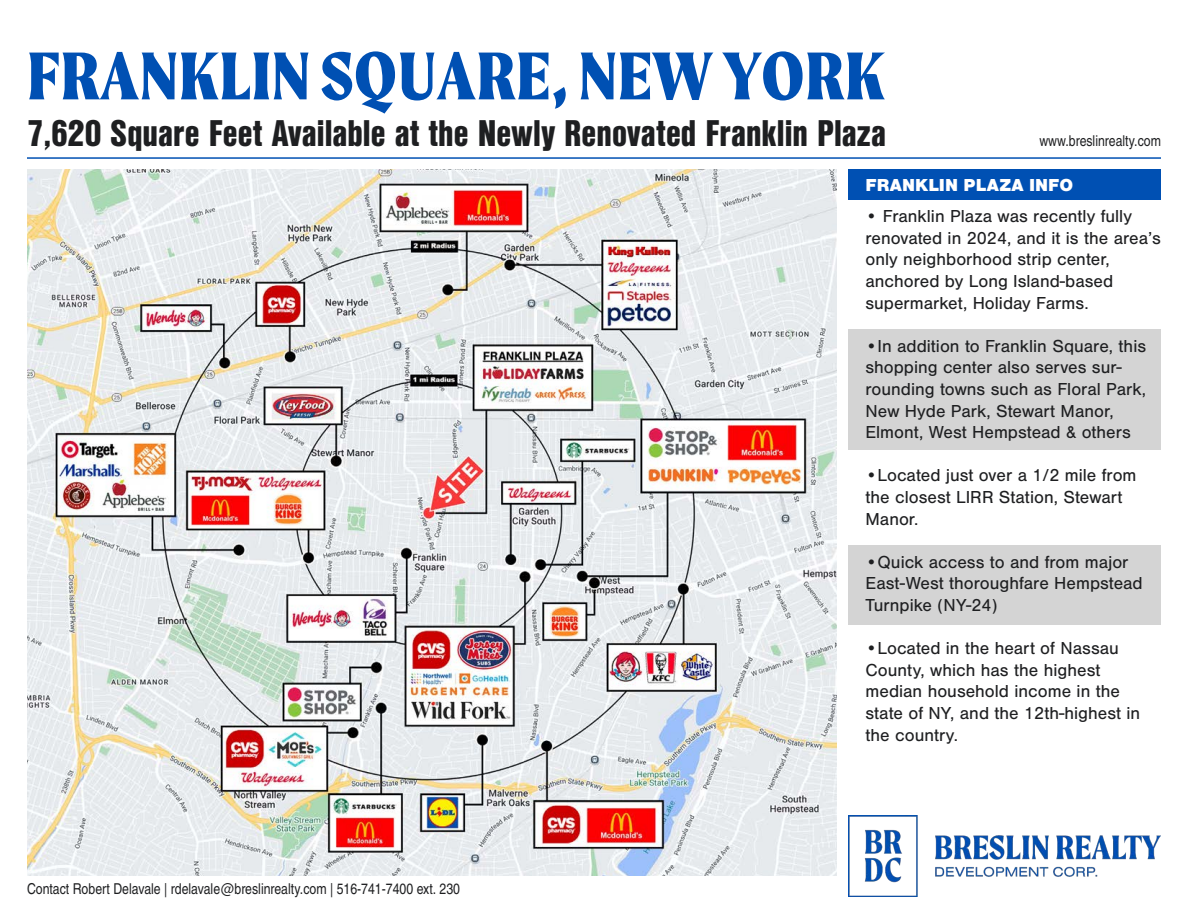
<style>
.page{position:relative;width:1188px;height:918px;background:#fff}
.page>*{position:absolute;margin:0;border:0;box-sizing:border-box;transform-origin:0 0}
.t1{font:800 72px "Moret";color:#0050b3}
.t2{font:900 36px "Nimbus San Con L";color:#1e1f21}
.t3{font:18px/21.6px "Nimbus San";color:#1e1f21}
.t4{font:900 18px "Nimbus San";color:#fff}
.t5{font:15px "Nimbus San Con L";color:#1e1f21}
</style>
<div class="page">
<div style="left:848px;top:330px;width:313px;height:120px;background:#d4d4d4"></div>
<div style="left:848px;top:169px;width:313px;height:31px;background:#0050b3"></div>
<div style="left:848px;top:545px;width:313px;height:80px;background:#d4d4d4"></div>
<hr style="left:27px;top:157px;width:1134px;height:2px;background:#0050b3">
<img style="left:27px;top:169px;width:809px;height:707px">
<img style="left:849px;top:816px;width:312px;height:81px">
<p class="t1" style="left:27px;top:33px;width:860px">FRANKLIN SQUARE, NEW YORK</p>
<p class="t2" style="left:27px;top:106px;width:861px">7,620 Square Feet Available at the Newly Renovated Franklin Plaza</p>
<p class="t5" style="left:1039px;top:130px;width:123px">www.breslinrealty.com</p>
<p class="t4" style="left:866px;top:175px;width:209px">FRANKLIN PLAZA INFO</p>
<p class="t5" style="left:27px;top:878px;width:435px">Contact Robert Delavale | rdelavale@breslinrealty.com | 516-741-7400 ext. 230</p>
<p class="t3" style="left:866px;top:206px;width:297px">• Franklin Plaza was recently fully renovated in 2024, and it is the area’s only neighborhood strip center,</p>
<p class="t3" style="left:866px;top:271px;width:249px">anchored by Long Island-based</p>
<p class="t3" style="left:866px;top:292px;width:225px">supermarket, Holiday Farms.</p>
<p class="t3" style="left:866px;top:335px;width:282px">•In addition to Franklin Square, this shopping center also serves sur&shy;rounding towns such as Floral Park, New Hyde Park, Stewart Manor,</p>
<p class="t3" style="left:866px;top:422px;width:267px">Elmont, West Hempstead &amp; others</p>
<p class="t3" style="left:866px;top:465px;width:273px">•Located just over a 1/2 mile from the closest LIRR Station, Stewart<br>Manor.</p>
<p class="t3" style="left:866px;top:551px;width:279px">•Quick access to and from major<br>East-West thoroughfare Hempstead<br>Turnpike (NY-24)</p>
<p class="t3" style="left:866px;top:638px;width:255px">•Located in the heart of Nassau<br>County, which has the highest</p>
<p class="t3" style="left:866px;top:681px;width:276px">median household income in the state of NY, and the 12th-highest in the country.</p>
</div>
